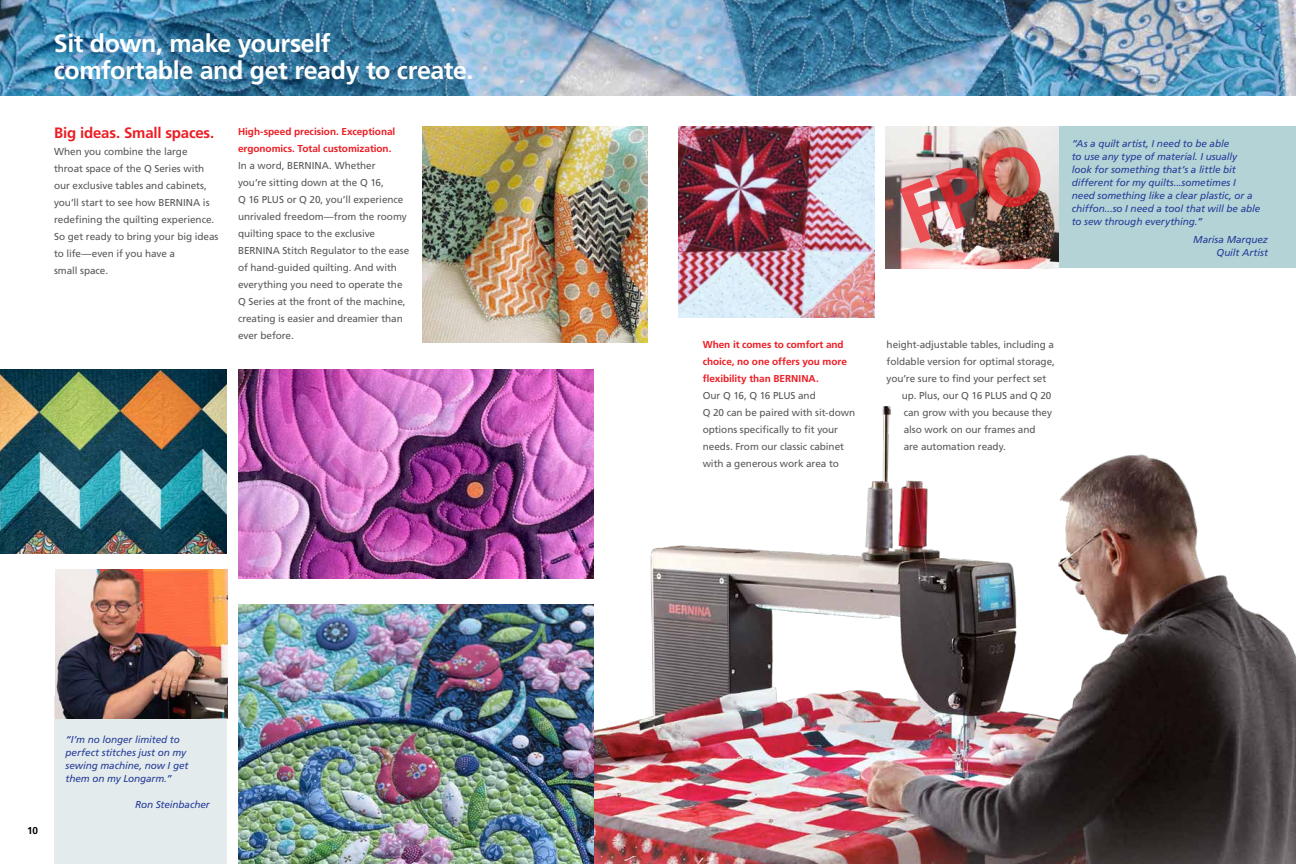
<style>
.page{position:relative;width:1296px;height:864px;background:#fff}
.page>*{position:absolute;margin:0;border:0;box-sizing:border-box;transform-origin:0 0}
.t1{font:700 25px/27px "Frutiger";letter-spacing:-.02em;color:#fff}
.t2{font:700 15px "Frutiger";letter-spacing:-.015em;color:#ed1d24}
.t3{font:10px/17px "Frutiger";letter-spacing:-.005em;color:#58595b}
.t4{font:italic 10px/13px "Frutiger";letter-spacing:-.01em;color:#253d98}
.t5{font:700 10px/17px "Frutiger";letter-spacing:-.005em;color:#ed1d24}
.t6{font:700 10px "Frutiger";color:#000}
</style>
<div class="page">
<img style="left:678px;top:127px;width:197px;height:191px">
<img style="left:594px;top:406px;width:702px;height:458px">
<img style="left:0;top:0;width:1296px;height:95px">
<div style="left:54px;top:696px;width:172px;height:168px;background:#e4ebed"></div>
<img style="left:55px;top:570px;width:172px;height:148px">
<img style="left:238px;top:369px;width:356px;height:209px">
<img style="left:0;top:369px;width:226px;height:185px">
<img style="left:238px;top:605px;width:356px;height:259px">
<img style="left:422px;top:127px;width:226px;height:216px">
<div style="left:1058px;top:127px;width:238px;height:141px;background:#b4d3d6"></div>
<img style="left:886px;top:127px;width:172px;height:141px">
<img style="left:900px;top:143px;width:144px;height:100px">
<h1 class="t1" style="left:54px;top:29px;width:421px">Sit down, make yourself comfortable and get ready to create.</h1>
<h2 class="t2" style="left:54px;top:124px;width:162px">Big ideas. Small spaces.</h2>
<p class="t3" style="left:54px;top:143px;width:166px">When you combine the large throat space of the Q Series with our exclusive tables and cabinets, you’ll start to see how BERNINA is redefining the quilting experience.<br>So get ready to bring your big ideas to life—even if you have a<br>small space.</p>
<p class="t5" style="left:238px;top:122px;width:159px">High-speed precision. Exceptional ergonomics. Total customization.</p>
<p class="t3" style="left:238px;top:156px;width:173px">In a word, BERNINA. Whether<br>you’re sitting down at the Q 16,<br>Q 16 PLUS or Q 20, you’ll experience unrivaled freedom—from the roomy quilting space to the exclusive<br>BERNINA Stitch Regulator to the ease of hand-guided quilting. And with everything you need to operate the<br>Q Series at the front of the machine, creating is easier and dreamier than ever before.</p>
<p class="t6" style="left:27px;top:824px;width:13px">10</p>
<p class="t4" style="left:66px;top:733px;width:124px">“I’m no longer limited to perfect stitches just on my sewing machine, now I get them on my Longarm.”</p>
<p class="t4" style="left:135px;top:798px;width:76px">Ron Steinbacher</p>
<p class="t4" style="left:1072px;top:137px;width:190px">“As a quilt artist, I need to be able<br>to use any type of material. I usually<br>look for something that’s a little bit different for my quilts...sometimes I need something like a clear plastic, or a chiffon...so I need a tool that will be able to sew through everything.”</p>
<p class="t4" style="left:1193px;top:233px;width:76px;text-align:right">Marisa Marquez<br>Quilt Artist</p>
<p class="t5" style="left:703px;top:336px;width:146px">When it comes to comfort and choice, no one offers you more flexibility than BERNINA.</p>
<p class="t3" style="left:703px;top:387px;width:154px">Our Q 16, Q 16 PLUS and<br>Q 20 can be paired with sit-down options specifically to fit your needs. From our classic cabinet with a generous work area to</p>
<p class="t3" style="left:887px;top:336px;width:169px">height-adjustable tables, including a</p>
<p class="t3" style="left:887px;top:353px;width:170px">foldable version for optimal storage,</p>
<p class="t3" style="left:887px;top:370px;width:161px">you’re sure to find your perfect set</p>
<p class="t3" style="left:902px;top:387px;width:151px">up. Plus, our Q 16 PLUS and Q 20</p>
<p class="t3" style="left:904px;top:404px;width:150px">can grow with you because they</p>
<p class="t3" style="left:904px;top:421px;width:133px">also work on our frames and</p>
<p class="t3" style="left:904px;top:438px;width:104px">are automation ready.</p>
</div>
